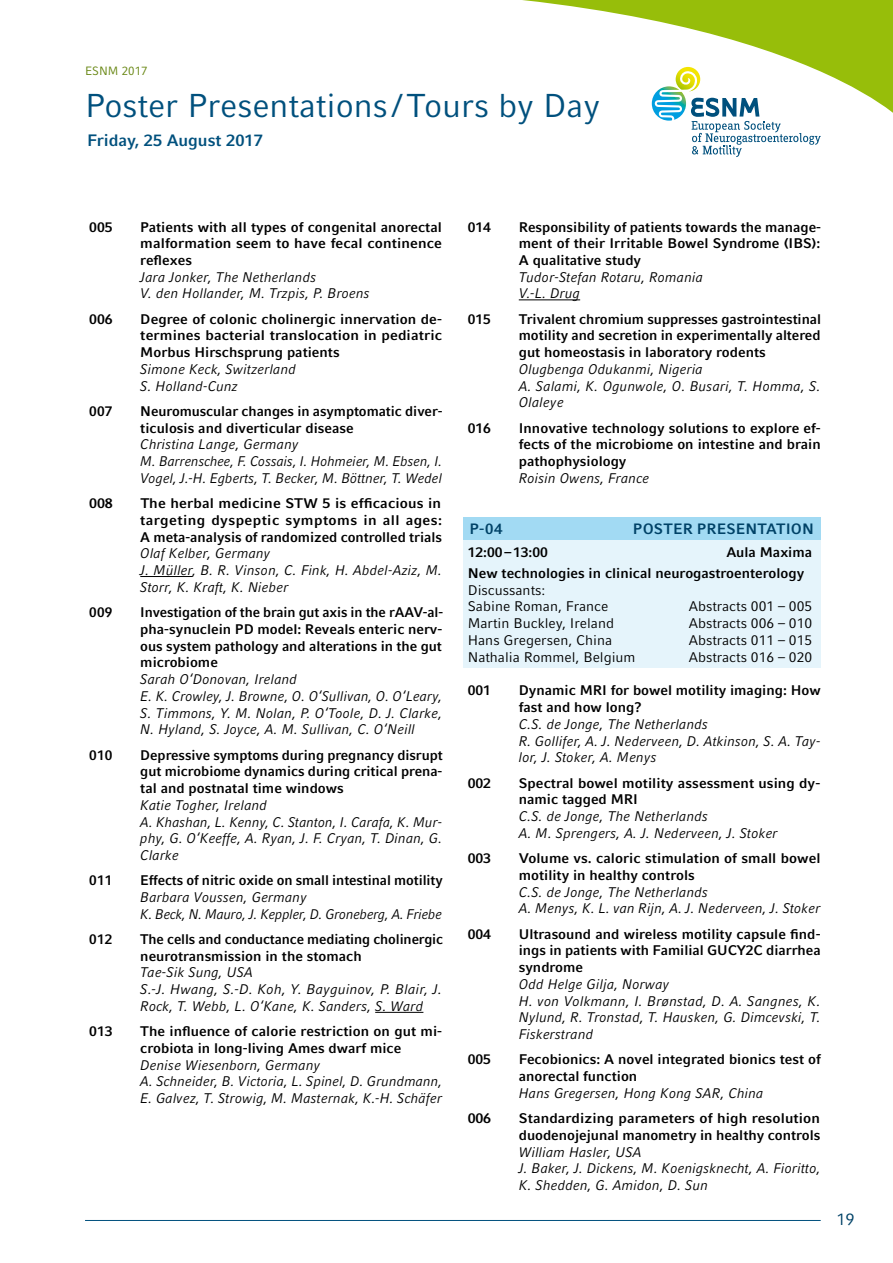
<style>
.page{position:relative;width:893px;height:1263px;background:#fff}
.page>*{position:absolute;margin:0;border:0;box-sizing:border-box;transform-origin:0 0}
.t1{font:33px "Compatil Fact LT Pro";color:#00507d}
.t2{font:700 16.5px "Compatil Fact LT Pro";color:#00507d}
.t3{font:16.5px "Compatil Fact LT Pro";color:#004267}
.t4{font:700 15px "Compatil Fact LT Pro";letter-spacing:.01em;color:#004267}
.t5{font:700 13.95px/16.8px "Compatil Fact LT Pro";color:#000;text-align:justify}
.t6{font:italic 13.95px/16.8px "Compatil Fact LT Pro";color:#000}
.t7{font:13.95px/16.8px "Compatil Fact LT Pro";color:#000}
.t8{font:italic 13.95px/16.8px "Compatil Fact LT Pro";letter-spacing:-.025em;color:#000}
.t9{font:12px "Compatil Fact LT Pro";color:#678612}
</style>
<div class="page">
<hr style="left:85px;top:1220px;width:736px;height:1px;background:#00507d">
<svg style="left:691px;top:127px;width:130px;height:30px"></svg>
<svg style="left:522px;top:0;width:371px;height:127px"></svg>
<hr style="left:140px;top:576px;width:52px;height:1px;background:#000">
<hr style="left:375px;top:1012px;width:48px;height:1px;background:#000">
<hr style="left:519px;top:299px;width:61px;height:1px;background:#000">
<div style="left:463px;top:517px;width:358px;height:23px;background:#a2daf3"></div>
<div style="left:463px;top:540px;width:358px;height:128px;background:#e5f4fb"></div>
<p class="t9" style="left:85px;top:64px;width:64px">ESNM 2017</p>
<h1 class="t1" style="left:85px;top:86px;width:517px">Poster Presentations /Tours by Day</h1>
<p class="t2" style="left:87px;top:131px;width:177px">Friday, 25 August 2017</p>
<p class="t5" style="left:89px;top:218px;width:25px">005</p>
<p class="t5" style="left:140px;top:218px;width:303px">Patients with all types of congenital anorectal malformation seem to have fecal continence reflexes</p>
<p class="t6" style="left:140px;top:269px;width:231px">Jara Jonker, The Netherlands<br>V. den Hollander, M. Trzpis, P. Broens</p>
<p class="t5" style="left:89px;top:311px;width:25px">006</p>
<p class="t5" style="left:140px;top:311px;width:303px">Degree of colonic cholinergic innervation de&shy;termines bacterial translocation in pediatric Morbus Hirschsprung patients</p>
<p class="t6" style="left:140px;top:361px;width:157px">Simone Keck, Switzerland<br>S. Holland-Cunz</p>
<p class="t5" style="left:89px;top:403px;width:25px">007</p>
<p class="t5" style="left:140px;top:403px;width:304px">Neuromuscular changes in asymptomatic diver&shy;ticulosis and diverticular disease</p>
<p class="t6" style="left:140px;top:436px;width:303px">Christina Lange, Germany<br>M. Barrenschee, F. Cossais, I. Hohmeier, M. Ebsen, I.<br>Vogel, J.-H. Egberts, T. Becker, M. Böttner, T. Wedel</p>
<p class="t5" style="left:89px;top:495px;width:25px">008</p>
<p class="t5" style="left:140px;top:495px;width:303px">The herbal medicine STW 5 is efficacious in targeting dyspeptic symptoms in all ages:<br>A meta-analysis of randomized controlled trials</p>
<p class="t6" style="left:140px;top:545px;width:303px">Olaf Kelber, Germany<br>J. Müller, B. R. Vinson, C. Fink, H. Abdel-Aziz, M.<br>Storr, K. Kraft, K. Nieber</p>
<p class="t5" style="left:89px;top:604px;width:25px">009</p>
<p class="t5" style="left:140px;top:604px;width:304px">Investigation of the brain gut axis in the rAAV-al&shy;pha-synuclein PD model: Reveals enteric nerv&shy;ous system pathology and alterations in the gut microbiome</p>
<p class="t6" style="left:140px;top:671px;width:303px">Sarah O‘Donovan, Ireland<br>E. K. Crowley, J. Browne, O. O‘Sullivan, O. O‘Leary, S. Timmons, Y. M. Nolan, P. O‘Toole, D. J. Clarke, N. Hyland, S. Joyce, A. M. Sullivan, C. O‘Neill</p>
<p class="t5" style="left:89px;top:746px;width:25px">010</p>
<p class="t5" style="left:140px;top:746px;width:304px">Depressive symptoms during pregnancy disrupt gut microbiome dynamics during critical prena&shy;tal and postnatal time windows</p>
<p class="t6" style="left:140px;top:796px;width:303px">Katie Togher, Ireland<br>A. Khashan, L. Kenny, C. Stanton, I. Carafa, K. Mur&shy;phy, G. O‘Keeffe, A. Ryan, J. F. Cryan, T. Dinan, G.<br>Clarke</p>
<p class="t5" style="left:89px;top:872px;width:25px">011</p>
<p class="t5" style="left:140px;top:872px;width:304px">Effects of nitric oxide on small intestinal motility</p>
<p class="t8" style="left:140px;top:889px;width:303px">Barbara Voussen, Germany<br>K. Beck, N. Mauro, J. Keppler, D. Groneberg, A. Friebe</p>
<p class="t5" style="left:89px;top:931px;width:25px">012</p>
<p class="t5" style="left:140px;top:931px;width:304px">The cells and conductance mediating cholinergic neurotransmission in the stomach</p>
<p class="t6" style="left:140px;top:964px;width:303px">Tae-Sik Sung, USA<br>S.-J. Hwang, S.-D. Koh, Y. Bayguinov, P. Blair, J.<br>Rock, T. Webb, L. O‘Kane, K. Sanders, S. Ward</p>
<p class="t5" style="left:89px;top:1023px;width:25px">013</p>
<p class="t5" style="left:140px;top:1023px;width:303px">The influence of calorie restriction on gut mi&shy;crobiota in long-living Ames dwarf mice</p>
<p class="t6" style="left:140px;top:1056px;width:303px">Denise Wiesenborn, Germany<br>A. Schneider, B. Victoria, L. Spinel, D. Grundmann,<br>E. Galvez, T. Strowig, M. Masternak, K.-H. Schäfer</p>
<p class="t5" style="left:468px;top:218px;width:25px">014</p>
<p class="t5" style="left:519px;top:218px;width:304px">Responsibility of patients towards the manage&shy;ment of their Irritable Bowel Syndrome (IBS):<br>A qualitative study</p>
<p class="t6" style="left:519px;top:269px;width:186px">Tudor-Stefan Rotaru, Romania<br>V.-L. Drug</p>
<p class="t5" style="left:468px;top:311px;width:25px">015</p>
<p class="t5" style="left:519px;top:311px;width:304px">Trivalent chromium suppresses gastrointestinal motility and secretion in experimentally altered gut homeostasis in laboratory rodents</p>
<p class="t6" style="left:519px;top:361px;width:303px">Olugbenga Odukanmi, Nigeria<br>A. Salami, K. Ogunwole, O. Busari, T. Homma, S.<br>Olaleye</p>
<p class="t5" style="left:468px;top:419px;width:25px">016</p>
<p class="t5" style="left:519px;top:419px;width:303px">Innovative technology solutions to explore ef&shy;fects of the microbiome on intestine and brain pathophysiology</p>
<p class="t6" style="left:519px;top:470px;width:132px">Roisin Owens, France</p>
<p class="t4" style="left:469px;top:520px;width:34px">P-04</p>
<p class="t4" style="left:633px;top:520px;width:32px">Poster</p>
<p class="t4" style="left:697px;top:520px;width:20px">Presentati</p>
<p class="t4" style="left:791px;top:520px;width:22px">on</p>
<p class="t5" style="left:468px;top:544px;width:82px">12:00–13:00</p>
<p class="t5" style="left:468px;top:542px;width:346px;line-height:21px;text-indent:259px">Aula Maxima<br>New technologies in clinical neurogastroenterology</p>
<p class="t7" style="left:468px;top:581px;width:142px">Discussants:<br>Sabine Roman, France</p>
<p class="t7" style="left:689px;top:598px;width:125px">Abstracts 001 – 005</p>
<p class="t7" style="left:468px;top:615px;width:148px">Martin Buckley, Ireland</p>
<p class="t7" style="left:689px;top:615px;width:125px">Abstracts 006 – 010</p>
<p class="t7" style="left:468px;top:632px;width:146px">Hans Gregersen, China</p>
<p class="t7" style="left:689px;top:632px;width:125px">Abstracts 011 – 015</p>
<p class="t7" style="left:468px;top:648px;width:169px">Nathalia Rommel, Belgium</p>
<p class="t7" style="left:689px;top:648px;width:125px">Abstracts 016 – 020</p>
<p class="t5" style="left:468px;top:682px;width:25px">001</p>
<p class="t5" style="left:519px;top:682px;width:303px">Dynamic MRI for bowel motility imaging: How fast and how long?</p>
<p class="t6" style="left:519px;top:716px;width:303px">C.S. de Jonge, The Netherlands<br>R. Gollifer, A. J. Nederveen, D. Atkinson, S. A. Tay&shy;lor, J. Stoker, A. Menys</p>
<p class="t5" style="left:468px;top:774px;width:25px">002</p>
<p class="t5" style="left:519px;top:774px;width:303px">Spectral bowel motility assessment using dy&shy;namic tagged MRI</p>
<p class="t6" style="left:519px;top:808px;width:261px">C.S. de Jonge, The Netherlands<br>A. M. Sprengers, A. J. Nederveen, J. Stoker</p>
<p class="t5" style="left:468px;top:850px;width:25px">003</p>
<p class="t5" style="left:519px;top:850px;width:303px">Volume vs. caloric stimulation of small bowel motility in healthy controls</p>
<p class="t6" style="left:519px;top:883px;width:303px">C.S. de Jonge, The Netherlands<br>A. Menys, K. L. van Rijn, A. J. Nederveen, J. Stoker</p>
<p class="t5" style="left:468px;top:925px;width:43px">004 U</p>
<p class="t5" style="left:519px;top:925px;width:303px;text-indent:11px">ltrasound and wireless motility capsule find&shy;ings in patients with Familial GU CY2C diarrhea syndrome</p>
<p class="t6" style="left:519px;top:975px;width:303px">Odd Helge Gilja, Norway<br>H. von Volkmann, I. Brønstad, D. A. Sangnes, K.<br>Nylund, R. Tronstad, T. Hausken, G. Dimcevski, T.<br>Fiskerstrand</p>
<p class="t5" style="left:468px;top:1051px;width:25px">005</p>
<p class="t5" style="left:519px;top:1051px;width:303px">Fecobionics: A novel integrated bionics test of anorectal function</p>
<p class="t6" style="left:519px;top:1084px;width:246px">Hans Gregersen, Hong Kong SAR, China</p>
<p class="t5" style="left:468px;top:1110px;width:25px">006</p>
<p class="t5" style="left:519px;top:1110px;width:303px">Standardizing parameters of high resolution duodenojejunal manometry in healthy controls</p>
<p class="t6" style="left:519px;top:1143px;width:303px">William Hasler, USA<br>J. Baker, J. Dickens, M. Koenigsknecht, A. Fioritto,<br>K. Shedden, G. Amidon, D. Sun</p>
<p class="t3" style="left:836px;top:1210px;width:20px">19</p>
</div>
